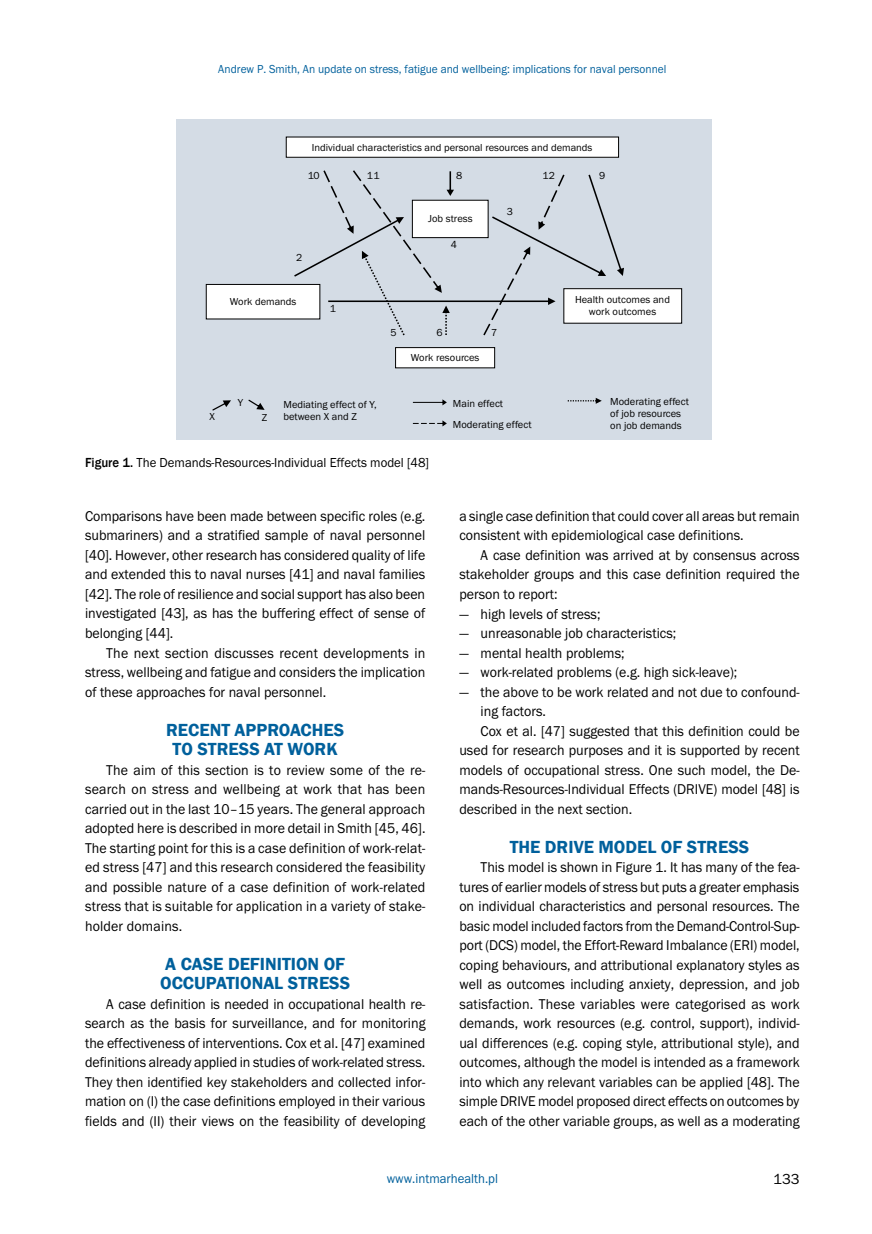
<style>
.page{position:relative;width:872px;height:1234px;background:#fff}
.page>*{position:absolute;margin:0;border:0;box-sizing:border-box;transform-origin:0 0}
.t1{font:600 18px/19.5px "Franklin Gothic";color:#00609c;text-align:center}
.t2{font:15px "Franklin Got Itc TEE";color:#000}
.t3{font:14.7px/19.5px "Franklin Got Itc TEE";color:#000;text-align:justify;scale:.95 1}
.t4{font:13.5px "Franklin Got Itc TEE";color:#000;scale:.95 1}
.t5{font:13.5px "Franklin Got Itc TEE";color:#00609c;scale:.95 1}
.t6{font:12px "Franklin Got Itc TEE";color:#00609c;scale:.95 1}
.t7{font:10.5px/11.9px "Franklin Gothic";color:#000}
.s1{font-family:"Franklin Gothic";font-weight:500}
</style>
<div class="page">
<div style="left:176px;top:119px;width:536px;height:321px;background:#d4dce5"></div>
<div style="left:206px;top:284px;width:114px;height:35px;background:#fff"></div>
<div style="left:206px;top:284px;width:114px;height:35px;border:1px solid #000"></div>
<div style="left:564px;top:288px;width:117px;height:35px;background:#fff"></div>
<div style="left:563px;top:288px;width:119px;height:35px;border:1px solid #000"></div>
<div style="left:286px;top:137px;width:332px;height:20px;background:#fff"></div>
<div style="left:286px;top:136px;width:333px;height:22px;border:1px solid #000"></div>
<div style="left:395px;top:347px;width:99px;height:21px;background:#fff"></div>
<div style="left:395px;top:347px;width:100px;height:21px;border:1px solid #000"></div>
<svg style="left:294px;top:170px;width:330px;height:165px"></svg>
<svg style="left:413px;top:399px;width:34px;height:6px"></svg>
<svg style="left:413px;top:420px;width:34px;height:6px"></svg>
<svg style="left:212px;top:400px;width:19px;height:10px"></svg>
<svg style="left:248px;top:399px;width:17px;height:11px"></svg>
<svg style="left:568px;top:398px;width:34px;height:6px"></svg>
<p class="t6" style="left:218px;top:62px;width:473px">Andrew P. Smith, An update on stress, fatigue and wellbeing: implications for naval personnel</p>
<p class="t7" style="left:312px;top:141px;width:282px">Individual characteristics and personal resources and demands</p>
<p class="t7" style="left:308px;top:170px;width:13px">10</p>
<p class="t7" style="left:367px;top:170px;width:14px">11</p>
<p class="t7" style="left:456px;top:170px;width:8px">8</p>
<p class="t7" style="left:542px;top:170px;width:14px">12</p>
<p class="t7" style="left:599px;top:170px;width:8px">9</p>
<p class="t7" style="left:209px;top:411px;width:7px">X</p>
<p class="t7" style="left:296px;top:252px;width:8px">2</p>
<p class="t7" style="left:230px;top:296px;width:68px">Work demands</p>
<p class="t7" style="left:330px;top:303px;width:8px">1</p>
<p class="t7" style="left:238px;top:397px;width:7px">Y</p>
<p class="t7" style="left:262px;top:411px;width:7px">Z</p>
<p class="t7" style="left:283px;top:399px;width:95px">Mediating effect of Y, between X and Z</p>
<p class="t7" style="left:428px;top:213px;width:46px">Job stress</p>
<p class="t7" style="left:451px;top:239px;width:8px">4</p>
<p class="t7" style="left:507px;top:205px;width:8px">3</p>
<p class="t7" style="left:390px;top:326px;width:8px">5</p>
<p class="t7" style="left:436px;top:327px;width:8px">6</p>
<p class="t7" style="left:491px;top:326px;width:8px">7</p>
<p class="t7" style="left:411px;top:352px;width:70px">Work resources</p>
<p class="t7" style="left:575px;top:294px;width:96px;text-align:center">Health outcomes and work outcomes</p>
<p class="t7" style="left:453px;top:397px;width:52px">Main effect</p>
<p class="t7" style="left:610px;top:395px;width:80px">Moderating effect of job resources on job demands</p>
<p class="t7" style="left:453px;top:418px;width:80px">Moderating effect</p>
<p class="t4" style="left:85px;top:454px;width:363px"><span class="s1">Figure 1.</span> The Demands-Resources-Individual Effects model [48]</p>
<p class="t3" style="left:85px;top:506px;width:360px">Comparisons have been made between specific roles (e.g. submariners) and a stratified sample of naval personnel [40]. However, other research has considered quality of life and extended this to naval nurses [41] and naval families [42]. The role of resilience and social support has also been investigated [43], as has the buffering effect of sense of belonging [44].</p>
<p class="t3" style="left:85px;top:643px;width:360px;text-indent:21px">The next section discusses recent developments in stress, wellbeing and fatigue and considers the implication of these approaches for naval personnel.</p>
<p class="t1" style="left:166px;top:719px;width:180px">RECENT APPROACHES<br>TO STRESS AT WORK</p>
<p class="t3" style="left:85px;top:760px;width:360px;text-indent:21px">The aim of this section is to review some of the re&shy;search on stress and wellbeing at work that has been carried out in the last 10–15 years. The general approach adopted here is described in more detail in Smith [45, 46].<br>The starting point for this is a case definition of work-relat&shy;ed stress [47] and this research considered the feasibility and possible nature of a case definition of work-related stress that is suitable for application in a variety of stake&shy;holder domains.</p>
<p class="t1" style="left:160px;top:953px;width:191px;text-align:left">A CASE DEFINITION OF<br>OCCUPATIONAL STRESS</p>
<p class="t3" style="left:85px;top:994px;width:360px;text-indent:21px">A case definition is needed in occupational health re&shy;search as the basis for surveillance, and for monitoring the effectiveness of interventions. Cox et al. [47] examined definitions already applied in studies of work-related stress.<br>They then identified key stakeholders and collected infor&shy;mation on (I) the case definitions employed in their various fields and (II) their views on the feasibility of developing</p>
<p class="t3" style="left:459px;top:506px;width:360px">a single case definition that could cover all areas but remain consistent with epidemiological case definitions.</p>
<p class="t3" style="left:459px;top:545px;width:360px;text-indent:21px">A case definition was arrived at by consensus across stakeholder groups and this case definition required the person to report:</p>
<p class="t3" style="left:459px;top:604px;width:150px">— high levels of stress;</p>
<p class="t3" style="left:459px;top:623px;width:230px">— unreasonable job characteristics;</p>
<p class="t3" style="left:459px;top:643px;width:175px">— mental health problems;</p>
<p class="t3" style="left:459px;top:662px;width:294px">— work-related problems (e.g. high sick-leave);</p>
<p class="t3" style="left:459px;top:682px;width:360px">— the above to be work related and not due to confound-</p>
<p class="t3" style="left:480px;top:701px;width:70px">ing factors.</p>
<p class="t3" style="left:480px;top:721px;width:337px">Cox et al. [47] suggested that this definition could be</p>
<p class="t3" style="left:459px;top:740px;width:360px">used for research purposes and it is supported by recent</p>
<p class="t3" style="left:459px;top:760px;width:360px">models of occupational stress. One such model, the De-</p>
<p class="t3" style="left:459px;top:779px;width:360px">mands-Resources-Individual Effects (DRIVE) model [48] is</p>
<p class="t3" style="left:459px;top:799px;width:183px">described in the next section.</p>
<p class="t1" style="left:510px;top:836px;width:241px">THE DRIVE MODEL OF STRESS</p>
<p class="t3" style="left:459px;top:857px;width:360px;text-indent:21px">This model is shown in Figure 1. It has many of the fea&shy;tures of earlier models of stress but puts a greater emphasis on individual characteristics and personal resources. The basic model included factors from the Demand-Control-Sup&shy;port (DCS) model, the Effort-Reward Imbalance (ERI) model, coping behaviours, and attributional explanatory styles as well as outcomes including anxiety, depression, and job satisfaction. These variables were categorised as work demands, work resources (e.g. control, support), individ&shy;ual differences (e.g. coping style, attributional style), and outcomes, although the model is intended as a framework into which any relevant variables can be applied [48]. The simple DRIVE model proposed direct effects on outcomes by each of the other variable groups, as well as a moderating</p>
<p class="t5" style="left:387px;top:1170px;width:119px">www.intmarhealth.pl</p>
<p class="t2" style="left:773px;top:1170px;width:28px">133</p>
</div>
